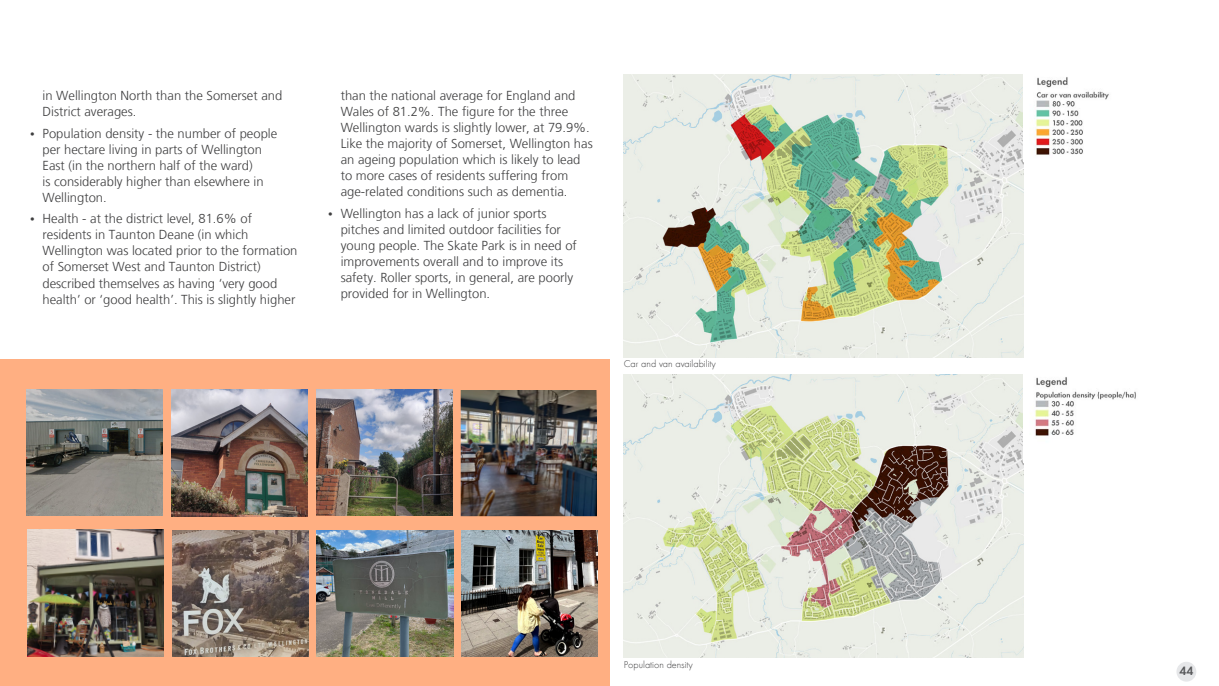
<style>
.page{position:relative;width:1219px;height:686px;background:#fff}
.page>*{position:absolute;margin:0;border:0;box-sizing:border-box;transform-origin:0 0}
.t1{font:300 13px/16px "Frutiger LT";color:#3e3e3f}
.t2{font:700 11px "Allies Morrison Futura ND";color:#57585a}
.C2_-_PHOTO_CAPTIONS{font:9px "Allies Morrison Futura ND";color:#3e3e3f}
.s1{font-family:"Allies Morrison Serifa ND";font-weight:400;font-size:11px}
</style>
<div class="page">
<div style="left:1176px;top:661px;width:20px;height:20px;background:#e6e7e9;border-radius:50%"></div>
<img style="left:624px;top:74px;width:400px;height:283px">
<img style="left:1035px;top:77px;width:74px;height:78px">
<img style="left:624px;top:374px;width:400px;height:283px">
<img style="left:1035px;top:377px;width:101px;height:59px">
<div style="left:0;top:360px;width:609px;height:326px;background:#ffaf82"></div>
<img style="left:28px;top:530px;width:136px;height:126px">
<img style="left:172px;top:530px;width:136px;height:126px">
<img style="left:317px;top:530px;width:136px;height:126px">
<img style="left:462px;top:530px;width:136px;height:126px">
<img style="left:27px;top:389px;width:136px;height:126px">
<img style="left:171px;top:390px;width:137px;height:126px">
<img style="left:316px;top:390px;width:136px;height:126px">
<img style="left:461px;top:390px;width:136px;height:126px">
<p class="t1" style="left:43px;top:88px;width:241px">in Wellington North than the Somerset and<br>District averages.</p>
<p class="t1" style="left:43px;top:125px;width:236px;text-indent:-14px"><span class="s1">•</span> Population density - the number of people per hectare living in parts of Wellington East (in the northern half of the ward)<br>is considerably higher than elsewhere in Wellington.</p>
<p class="t1" style="left:43px;top:211px;width:256px;text-indent:-14px"><span class="s1">•</span> Health - at the district level, 81.6% of residents in Taunton Deane (in which Wellington was located prior to the formation of Somerset West and Taunton District) described themselves as having ‘very good health’ or ‘good health’. This is slightly higher</p>
<p class="t1" style="left:341px;top:88px;width:254px">than the national average for England and Wales of 81.2%. The figure for the three Wellington wards is slightly lower, at 79.9%.<br>Like the majority of Somerset, Wellington has an ageing population which is likely to lead to more cases of residents suffering from age-related conditions such as dementia.</p>
<p class="t1" style="left:341px;top:206px;width:238px;text-indent:-14px"><span class="s1">•</span> Wellington has a lack of junior sports pitches and limited outdoor facilities for young people. The Skate Park is in need of improvements overall and to improve its safety. Roller sports, in general, are poorly provided for in Wellington.</p>
<p class="C2_-_PHOTO_CAPTIONS" style="left:624px;top:358px;width:94px">Car and van availability</p>
<p class="C2_-_PHOTO_CAPTIONS" style="left:624px;top:659px;width:71px">Population density</p>
<p class="t2" style="left:1179px;top:663px;width:15px">44</p>
</div>
